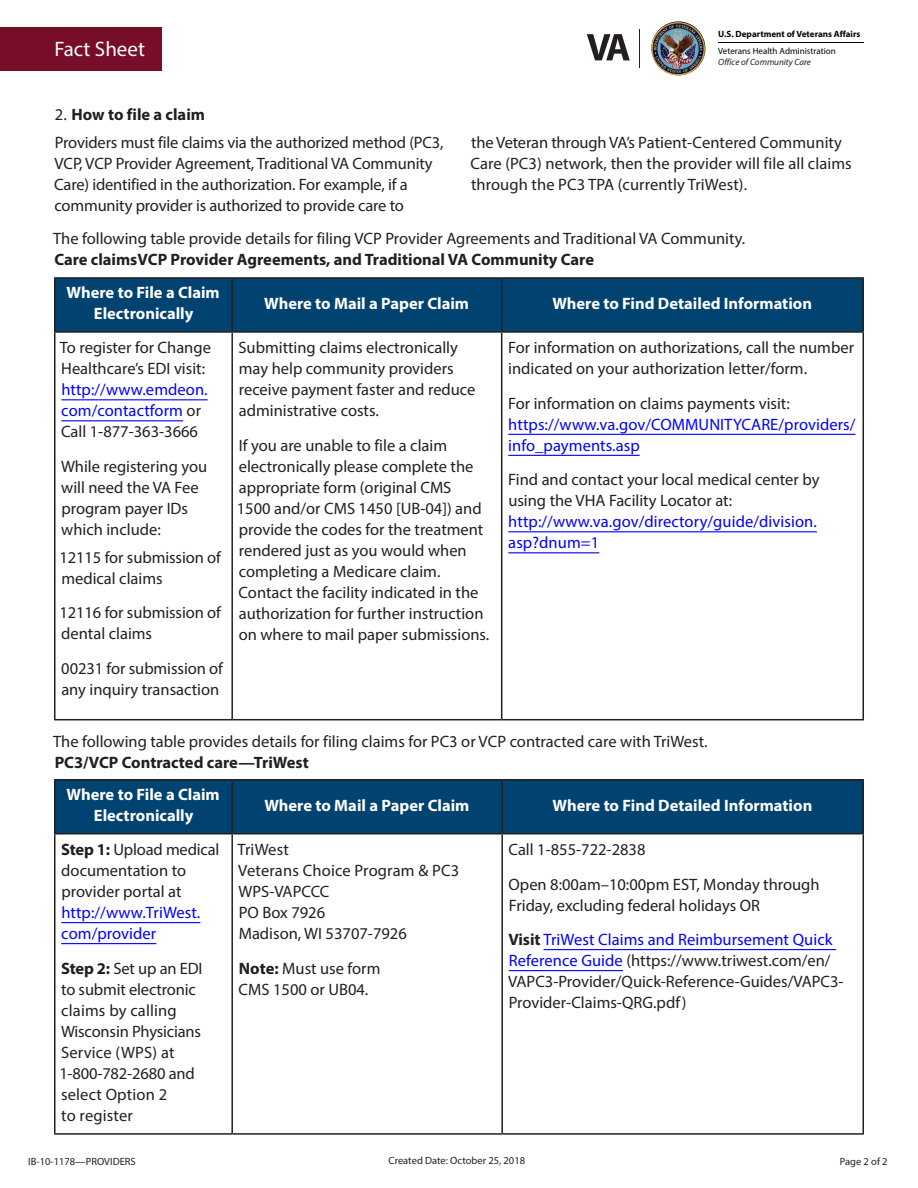
<style>
.page{position:relative;width:918px;height:1188px;background:#fff}
.page>*{position:absolute;margin:0;border:0;box-sizing:border-box;transform-origin:0 0}
.t1{font:21px "Myriad Pro";color:#fff}
.Table_Body_Copy{font:16.5px/21px "Myriad Pro";color:#231f20}
.Body_Copy{font:16.5px/21px "Myriad Pro";letter-spacing:-.005em;color:#231f20}
.t2{font:700 16.5px/21px "Myriad Pro";color:#fff;text-align:center}
.Body_Copy-2{font:700 16.5px "Myriad Pro";color:#231f20}
.Table_Body_Copy-2{font:16.5px/21px "Myriad Pro";color:#00f}
.t3{font:10.5px "Myriad Pro";color:#231f20}
.t4{font:700 9px "Myriad Pro";color:#040504}
.t5{font:9px "Myriad Pro";color:#040504}
.t6{font:italic 9px "Myriad Pro";color:#231f20}
.s1{font-weight:400}
.s2{color:#00f}
.s3{color:#231f20}
.s4{font-weight:700}
</style>
<div class="page">
<img style="left:651px;top:21px;width:54px;height:54px;border-radius:27px">
<hr style="left:640px;top:29px;width:1px;height:38px;background:#231f20">
<svg style="left:587px;top:34px;width:43px;height:26px"></svg>
<hr style="left:718px;top:42px;width:146px;height:1px;background:#050604">
<div style="left:0;top:27px;width:162px;height:43px;background:#770d29"></div>
<div style="left:56px;top:279px;width:806px;height:52px;background:#004270"></div>
<hr style="left:231px;top:279px;width:2px;height:52px;background:#231f20">
<hr style="left:54px;top:333px;width:2px;height:386px;background:#231f20">
<hr style="left:231px;top:333px;width:2px;height:386px;background:#231f20">
<hr style="left:501px;top:333px;width:1px;height:386px;background:#231f20">
<hr style="left:862px;top:333px;width:2px;height:386px;background:#231f20">
<hr style="left:54px;top:719px;width:178px;height:1px;background:#231f20">
<hr style="left:232px;top:719px;width:270px;height:1px;background:#231f20">
<hr style="left:502px;top:719px;width:362px;height:1px;background:#231f20">
<hr style="left:54px;top:277px;width:178px;height:2px;background:#231f20">
<hr style="left:54px;top:279px;width:2px;height:52px;background:#231f20">
<hr style="left:232px;top:277px;width:270px;height:2px;background:#231f20">
<hr style="left:502px;top:277px;width:362px;height:2px;background:#231f20">
<hr style="left:501px;top:279px;width:1px;height:52px;background:#231f20">
<hr style="left:862px;top:279px;width:2px;height:52px;background:#231f20">
<hr style="left:54px;top:331px;width:178px;height:2px;background:#231f20">
<hr style="left:232px;top:331px;width:270px;height:2px;background:#231f20">
<hr style="left:502px;top:331px;width:362px;height:2px;background:#231f20">
<hr style="left:61px;top:399px;width:147px;height:1px;background:#00f">
<hr style="left:61px;top:420px;width:122px;height:1px;background:#00f">
<hr style="left:508px;top:434px;width:348px;height:1px;background:#00f">
<hr style="left:508px;top:455px;width:132px;height:1px;background:#00f">
<hr style="left:508px;top:531px;width:309px;height:1px;background:#00f">
<hr style="left:508px;top:552px;width:91px;height:1px;background:#00f">
<div style="left:56px;top:781px;width:806px;height:52px;background:#004270"></div>
<hr style="left:231px;top:781px;width:2px;height:52px;background:#231f20">
<hr style="left:501px;top:781px;width:2px;height:52px;background:#231f20">
<hr style="left:54px;top:835px;width:2px;height:298px;background:#231f20">
<hr style="left:231px;top:835px;width:2px;height:298px;background:#231f20">
<hr style="left:501px;top:835px;width:2px;height:298px;background:#231f20">
<hr style="left:862px;top:835px;width:2px;height:298px;background:#231f20">
<hr style="left:54px;top:1133px;width:178px;height:2px;background:#231f20">
<hr style="left:232px;top:1133px;width:270px;height:2px;background:#231f20">
<hr style="left:502px;top:1133px;width:362px;height:2px;background:#231f20">
<hr style="left:54px;top:779px;width:178px;height:2px;background:#231f20">
<hr style="left:54px;top:781px;width:2px;height:52px;background:#231f20">
<hr style="left:232px;top:779px;width:270px;height:2px;background:#231f20">
<hr style="left:502px;top:779px;width:362px;height:2px;background:#231f20">
<hr style="left:862px;top:781px;width:2px;height:52px;background:#231f20">
<hr style="left:54px;top:833px;width:178px;height:2px;background:#231f20">
<hr style="left:232px;top:833px;width:270px;height:2px;background:#231f20">
<hr style="left:502px;top:833px;width:362px;height:2px;background:#231f20">
<hr style="left:61px;top:922px;width:139px;height:1px;background:#00f">
<hr style="left:61px;top:943px;width:95px;height:1px;background:#00f">
<hr style="left:544px;top:949px;width:292px;height:1px;background:#00f">
<hr style="left:509px;top:970px;width:114px;height:1px;background:#00f">
<p class="t1" style="left:54px;top:36px;width:92px">Fact Sheet</p>
<p class="t4" style="left:718px;top:28px;width:144px">U.S. Department of Veterans Affairs</p>
<p class="t5" style="left:718px;top:45px;width:119px">Veterans Health Administration</p>
<p class="t6" style="left:718px;top:56px;width:94px">Office of Community Care</p>
<p class="Body_Copy-2" style="left:55px;top:104px;width:152px"><span class="s1">2.</span> How to file a claim</p>
<p class="Body_Copy" style="left:54px;top:132px;width:391px">Providers must file claims via the authorized method (PC3, VCP, VCP Provider Agreement, Traditional VA Community Care) identified in the authorization. For example, if a community provider is authorized to provide care to</p>
<p class="Body_Copy" style="left:471px;top:132px;width:383px">the Veteran through VA’s Patient-Centered Community<br>Care (PC3) network, then the provider will file all claims through the PC3 TPA (currently TriWest).</p>
<p class="Body_Copy" style="left:53px;top:228px;width:694px">The following table provide details for filing VCP Provider Agreements and Traditional VA Community.</p>
<p class="Body_Copy-2" style="left:54px;top:249px;width:541px">Care claimsVCP Provider Agreements, and Traditional VA Community Care</p>
<p class="t2" style="left:67px;top:282px;width:155px">Where to File a Claim<br>Electronically</p>
<p class="t2" style="left:264px;top:292px;width:207px">Where to Mail a Paper Claim</p>
<p class="t2" style="left:552px;top:292px;width:261px">Where to Find Detailed Information</p>
<p class="Table_Body_Copy" style="left:60px;top:337px;width:153px">To register for Change<br>Healthcare’s EDI visit: <span class="s2">http://www.emdeon. com/contactform</span> or<br>Call 1-877-363-3666</p>
<p class="Table_Body_Copy" style="left:61px;top:456px;width:148px">While registering you will need the VA Fee program payer IDs which include:</p>
<p class="Table_Body_Copy" style="left:59px;top:546px;width:163px">12115 for submission of medical claims</p>
<p class="Table_Body_Copy" style="left:59px;top:602px;width:163px">12116 for submission of dental claims</p>
<p class="Table_Body_Copy" style="left:61px;top:657px;width:163px">00231 for submission of any inquiry transaction</p>
<p class="Table_Body_Copy" style="left:508px;top:337px;width:347px">For information on authorizations, call the number indicated on your authorization letter/form.</p>
<p class="Table_Body_Copy-2" style="left:508px;top:393px;width:349px"><span class="s3">For information on claims payments visit: </span>https://www.va.gov/COMMUNITYCARE/providers/ info_payments.asp</p>
<p class="Table_Body_Copy" style="left:508px;top:469px;width:313px">Find and contact your local medical center by using the VHA Facility Locator at: <span class="s2">http://www.va.gov/directory/guide/division. asp?dnum=1</span></p>
<p class="Table_Body_Copy" style="left:238px;top:337px;width:239px">Submitting claims electronically may help community providers receive payment faster and reduce administrative costs.</p>
<p class="Table_Body_Copy" style="left:237px;top:435px;width:254px">If you are unable to file a claim electronically please complete the appropriate form (original CMS<br>1500 and/or CMS 1450 [UB-04]) and provide the codes for the treatment rendered just as you would when completing a Medicare claim.<br>Contact the facility indicated in the authorization for further instruction on where to mail paper submissions.</p>
<p class="Body_Copy" style="left:53px;top:731px;width:656px">The following table provides details for filing claims for PC3 or VCP contracted care with TriWest.</p>
<p class="Body_Copy-2" style="left:55px;top:752px;width:256px">PC3/VCP Contracted care—TriWest</p>
<p class="t2" style="left:67px;top:784px;width:155px">Where to File a Claim<br>Electronically</p>
<p class="t2" style="left:264px;top:794px;width:207px">Where to Mail a Paper Claim</p>
<p class="t2" style="left:553px;top:794px;width:261px">Where to Find Detailed Information</p>
<p class="Table_Body_Copy" style="left:61px;top:839px;width:160px"><span class="s4">Step 1:</span> Upload medical documentation to provider portal at <span class="s2">http://www.TriWest. com/provider</span></p>
<p class="Table_Body_Copy" style="left:59px;top:957px;width:145px"><span class="s4">Step 2:</span> Set up an EDI to submit electronic claims by calling<br>Wisconsin Physicians<br>Service (WPS) at<br>1-800-782-2680 and select Option 2<br>to register</p>
<p class="Table_Body_Copy" style="left:509px;top:839px;width:138px">Call 1-855-722-2838</p>
<p class="Table_Body_Copy" style="left:509px;top:873px;width:313px">Open 8:00am–10:00pm EST, Monday through<br>Friday, excluding federal holidays OR</p>
<p class="Table_Body_Copy" style="left:508px;top:929px;width:337px"><span class="s4">Visit</span> <span class="s2">TriWest Claims and Reimbursement Quick Reference Guide</span> (https://www.triwest.com/en/ VAPC3-Provider/Quick-Reference-Guides/VAPC3- Provider-Claims-QRG.pdf)</p>
<p class="Table_Body_Copy" style="left:237px;top:839px;width:223px">TriWest<br>Veterans Choice Program &amp; PC3<br>WPS-VAPCCC<br>PO Box 7926<br>Madison, WI 53707-7926</p>
<p class="Table_Body_Copy" style="left:239px;top:957px;width:143px"><span class="s4">Note:</span> Must use form<br>CMS 1500 or UB04.</p>
<p class="t3" style="left:28px;top:1155px;width:109px">IB-10-1178—PROVIDERS</p>
<p class="t3" style="left:389px;top:1154px;width:138px">Created Date: October 25, 2018</p>
<p class="t3" style="left:840px;top:1155px;width:49px">Page 2 of 2</p>
</div>
